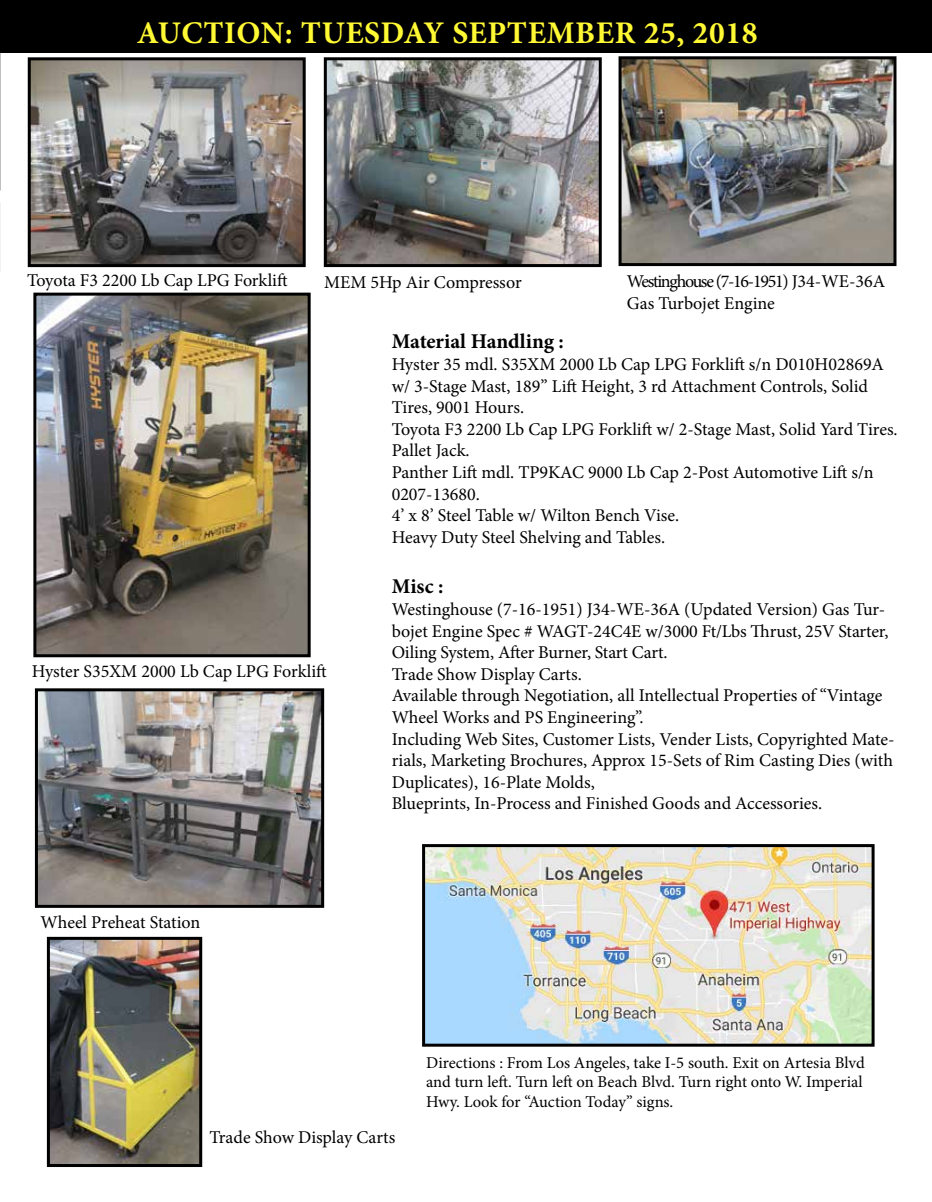
<style>
.page{position:relative;width:932px;height:1202px;background:#fff}
.page>*{position:absolute;margin:0;border:0;box-sizing:border-box;transform-origin:0 0}
.t1{font:700 31.5px "Minion Pro";letter-spacing:.02em;color:#fff934}
.t2{font:700 21px "Minion Pro";color:#000}
.t3{font:18px/21.6px "Minion Pro";letter-spacing:-.005em;color:#000}
.t4{font:16.5px/19.8px "Minion Pro";color:#000}
</style>
<div class="page">
<div style="left:0;top:0;width:932px;height:52px;background:#000"></div>
<img style="left:426px;top:848px;width:444px;height:194px">
<div style="left:422px;top:844px;width:452px;height:202px;border:3px solid #000"></div>
<img style="left:32px;top:61px;width:270px;height:202px">
<div style="left:28px;top:57px;width:278px;height:210px;border:3px solid #000"></div>
<img style="left:328px;top:61px;width:269px;height:202px">
<div style="left:324px;top:57px;width:277px;height:210px;border:3px solid #000"></div>
<img style="left:622px;top:60px;width:270px;height:202px">
<div style="left:618px;top:56px;width:278px;height:210px;border:3px solid #000"></div>
<img style="left:51px;top:940px;width:147px;height:223px">
<div style="left:47px;top:936px;width:155px;height:231px;border:3px solid #000"></div>
<img style="left:37px;top:296px;width:269px;height:357px">
<div style="left:33px;top:292px;width:277px;height:365px;border:3px solid #000"></div>
<img style="left:39px;top:692px;width:281px;height:212px">
<div style="left:35px;top:688px;width:289px;height:220px;border:3px solid #000"></div>
<h1 class="t1" style="left:137px;top:11px;width:622px">AUCTION: TUESDAY SEPTEMBER 25, 2018</h1>
<p class="t3" style="left:27px;top:270px;width:262px">Toyota F3 2200 Lb Cap LPG Forklift</p>
<p class="t3" style="left:324px;top:271px;width:199px">MEM 5Hp Air Compressor</p>
<p class="t3" style="left:627px;top:271px;width:260px">Westinghouse (7-16-1951) J34-WE-36A<br>Gas Turbojet Engine</p>
<p class="t3" style="left:32px;top:660px;width:296px">Hyster S35XM 2000 Lb Cap LPG Forklift</p>
<p class="t3" style="left:40px;top:911px;width:161px">Wheel Preheat Station</p>
<p class="t2" style="left:392px;top:327px;width:174px">Material Handling :</p>
<p class="t3" style="left:392px;top:353px;width:507px">Hyster 35 mdl. S35XM 2000 Lb Cap LPG Forklift s/n D010H02869A w/ 3-Stage Mast, 189” Lift Height, 3 rd Attachment Controls, Solid Tires, 9001 Hours.<br>Toyota F3 2200 Lb Cap LPG Forklift w/ 2-Stage Mast, Solid Yard Tires.<br>Pallet Jack.<br>Panther Lift mdl. TP9KAC 9000 Lb Cap 2-Post Automotive Lift s/n 0207-13680.<br>4’ x 8’ Steel Table w/ Wilton Bench Vise.<br>Heavy Duty Steel Shelving and Tables.</p>
<p class="t2" style="left:392px;top:572px;width:53px">Misc :</p>
<p class="t3" style="left:392px;top:598px;width:504px">Westinghouse (7-16-1951) J34-WE-36A (Updated Version) Gas Tur&shy;bojet Engine Spec # WAGT-24C4E w/3000 Ft/Lbs Thrust, 25V Starter, Oiling System, After Burner, Start Cart.<br>Trade Show Display Carts.<br>Available through Negotiation, all Intellectual Properties of “Vintage Wheel Works and PS Engineering”.<br>Including Web Sites, Customer Lists, Vender Lists, Copyrighted Mate&shy;rials, Marketing Brochures, Approx 15-Sets of Rim Casting Dies (with Duplicates), 16-Plate Molds,<br>Blueprints, In-Process and Finished Goods and Accessories.</p>
<p class="t4" style="left:426px;top:1052px;width:440px">Directions : From Los Angeles, take I-5 south. Exit on Artesia Blvd and turn left. Turn left on Beach Blvd. Turn right onto W. Imperial<br>Hwy. Look for “Auction Today” signs.</p>
<p class="t3" style="left:209px;top:1126px;width:187px">Trade Show Display Carts</p>
</div>
